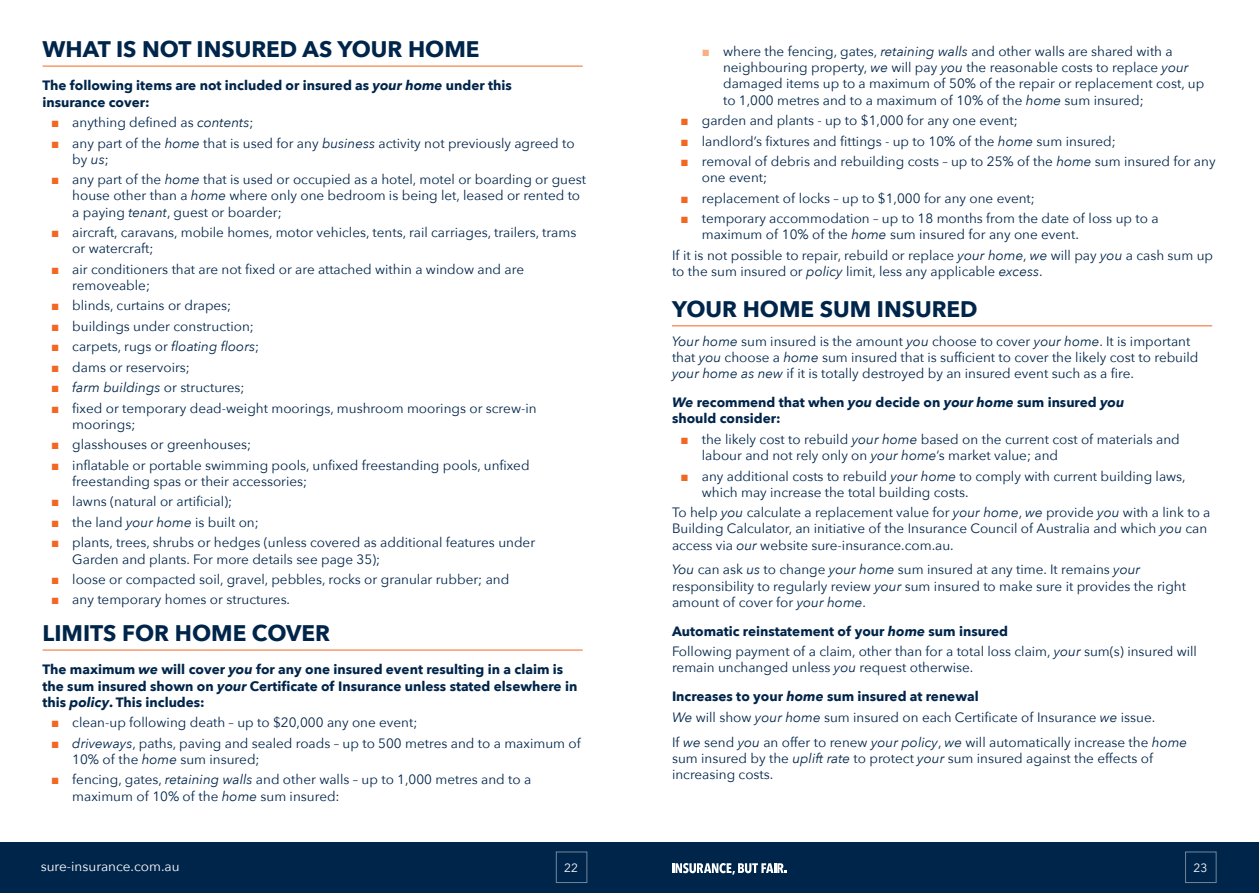
<style>
.page{position:relative;width:1259px;height:893px;background:#fff}
.page>*{position:absolute;margin:0;border:0;box-sizing:border-box;transform-origin:0 0}
.t1{font:700 22.5px "Avenir Next";color:#00254a}
.t2{font:13.5px/16.2px "Avenir Next";color:#00254a}
.t3{font:700 13.5px/16.2px "Avenir Next";color:#00254a}
.t4{font:italic 13.5px "Avenir Next";color:#00254a}
.t5{font:13.5px "Avenir Next";color:#fff}
.t6{font:12px "Avenir Next";color:#fff}
.s1{font-style:italic}
.s2{font-family:"Arial";color:#f26722}
.s3{font-family:"Arial";font-style:normal;color:#f26722}
.s4{font-style:normal}
.s5{font-family:"Arial";color:#faaf82}
.s6{font-weight:700}
.s7{font-weight:700;font-style:italic}
</style>
<div class="page">
<hr style="left:43px;top:66px;width:540px;height:1px;background:#f26722">
<hr style="left:43px;top:650px;width:540px;height:1px;background:#f26722">
<hr style="left:672px;top:325px;width:540px;height:1px;background:#f26722">
<div style="left:0;top:842px;width:629px;height:51px;background:#00254a"></div>
<div style="left:629px;top:842px;width:630px;height:51px;background:#00254a"></div>
<svg style="left:672px;top:863px;width:115px;height:12px"></svg>
<h1 class="t1" style="left:43px;top:30px;width:438px">WHAT IS NOT INSURED AS YOUR HOME</h1>
<p class="t3" style="left:43px;top:77px;width:471px">The following items are not included or insured as <span class="s1">your home</span> under this insurance cover:</p>
<p class="t2" style="left:51px;top:114px;width:204px"><span class="s2">■</span> anything defined as <span class="s1">contents</span>;</p>
<p class="t2" style="left:72px;top:134px;width:504px;text-indent:-21px"><span class="s2">■</span> any part of the <span class="s1">home</span> that is used for any <span class="s1">business</span> activity not previously agreed to by <span class="s1">us</span>;</p>
<p class="t2" style="left:72px;top:171px;width:515px;text-indent:-21px"><span class="s2">■</span> any part of the <span class="s1">home</span> that is used or occupied as a hotel, motel or boarding or guest house other than a <span class="s1">home</span> where only one bedroom is being let, leased or rented to a paying <span class="s1">tenant</span>, guest or boarder;</p>
<p class="t2" style="left:72px;top:224px;width:505px;text-indent:-21px"><span class="s2">■</span> aircraft, caravans, mobile homes, motor vehicles, tents, rail carriages, trailers, trams or watercraft;</p>
<p class="t2" style="left:72px;top:260px;width:453px;text-indent:-21px"><span class="s2">■</span> air conditioners that are not fixed or are attached within a window and are removeable;</p>
<p class="t2" style="left:51px;top:297px;width:182px"><span class="s2">■</span> blinds, curtains or drapes;</p>
<p class="t2" style="left:51px;top:317px;width:204px"><span class="s2">■</span> buildings under construction;</p>
<p class="t2" style="left:51px;top:338px;width:210px"><span class="s2">■</span> carpets, rugs or <span class="s1">floating floors</span>;</p>
<p class="t2" style="left:51px;top:358px;width:140px"><span class="s2">■</span> dams or reservoirs;</p>
<p class="t4" style="left:51px;top:376px;width:195px"><span class="s3">■</span> farm buildings <span class="s4">or structures;</span></p>
<p class="t2" style="left:72px;top:399px;width:466px;text-indent:-21px"><span class="s2">■</span> fixed or temporary dead-weight moorings, mushroom moorings or screw-in moorings;</p>
<p class="t2" style="left:51px;top:436px;width:202px"><span class="s2">■</span> glasshouses or greenhouses;</p>
<p class="t2" style="left:72px;top:456px;width:459px;text-indent:-21px"><span class="s2">■</span> inflatable or portable swimming pools, unfixed freestanding pools, unfixed freestanding spas or their accessories;</p>
<p class="t2" style="left:51px;top:493px;width:183px"><span class="s2">■</span> lawns (natural or artificial);</p>
<p class="t2" style="left:51px;top:513px;width:209px"><span class="s2">■</span> the land <span class="s1">your home</span> is built on;</p>
<p class="t2" style="left:72px;top:534px;width:464px;text-indent:-21px"><span class="s2">■</span> plants, trees, shrubs or hedges (unless covered as additional features under<br>Garden and plants. For more details see page 35);</p>
<p class="t2" style="left:51px;top:571px;width:460px"><span class="s2">■</span> loose or compacted soil, gravel, pebbles, rocks or granular rubber; and</p>
<p class="t2" style="left:51px;top:591px;width:241px"><span class="s2">■</span> any temporary homes or structures.</p>
<h1 class="t1" style="left:43px;top:614px;width:289px">LIMITS FOR HOME COVER</h1>
<p class="t3" style="left:43px;top:661px;width:536px">The maximum <span class="s1">we</span> will cover <span class="s1">you</span> for any one insured event resulting in a claim is the sum insured shown on <span class="s1">your</span> Certificate of Insurance unless stated elsewhere in this <span class="s1">policy</span>. This includes:</p>
<p class="t2" style="left:51px;top:714px;width:368px"><span class="s2">■</span> clean-up following death – up to $20,000 any one event;</p>
<p class="t2" style="left:72px;top:734px;width:510px;text-indent:-21px"><span class="s2">■</span> <span class="s1">driveways</span>, paths, paving and sealed roads – up to 500 metres and to a maximum of<br>10% of the <span class="s1">home</span> sum insured;</p>
<p class="t2" style="left:72px;top:771px;width:460px;text-indent:-21px"><span class="s2">■</span> fencing, gates, <span class="s1">retaining walls</span> and other walls – up to 1,000 metres and to a maximum of 10% of the <span class="s1">home</span> sum insured:</p>
<p class="t2" style="left:723px;top:43px;width:483px;text-indent:-21px"><span class="s5">■</span> where the fencing, gates, <span class="s1">retaining walls</span> and other walls are shared with a neighbouring property, <span class="s1">we</span> will pay <span class="s1">you</span> the reasonable costs to replace <span class="s1">your </span>damaged items up to a maximum of 50% of the repair or replacement cost, up to 1,000 metres and to a maximum of 10% of the <span class="s1">home</span> sum insured;</p>
<p class="t2" style="left:680px;top:112px;width:339px"><span class="s2">■</span> garden and plants - up to $1,000 for any one event;</p>
<p class="t2" style="left:680px;top:132px;width:437px"><span class="s2">■</span> landlord’s fixtures and fittings - up to 10% of the <span class="s1">home</span> sum insured;</p>
<p class="t2" style="left:702px;top:153px;width:515px;text-indent:-21px"><span class="s2">■</span> removal of debris and rebuilding costs – up to 25% of the <span class="s1">home</span> sum insured for any one event;</p>
<p class="t2" style="left:680px;top:189px;width:356px"><span class="s2">■</span> replacement of locks – up to $1,000 for any one event;</p>
<p class="t2" style="left:702px;top:210px;width:458px;text-indent:-21px"><span class="s2">■</span> temporary accommodation – up to 18 months from the date of loss up to a maximum of 10% of the <span class="s1">home</span> sum insured for any one event.</p>
<p class="t2" style="left:672px;top:246px;width:542px">If it is not possible to repair, rebuild or replace <span class="s1">your home</span>, <span class="s1">we</span> will pay <span class="s1">you</span> a cash sum up to the sum insured or <span class="s1">policy</span> limit, less any applicable <span class="s1">excess</span>.</p>
<h1 class="t1" style="left:672px;top:290px;width:307px">YOUR HOME SUM INSURED</h1>
<p class="t2" style="left:672px;top:333px;width:528px"><span class="s1">Your home</span> sum insured is the amount <span class="s1">you</span> choose to cover <span class="s1">your home</span>. It is important that <span class="s1">you</span> choose a <span class="s1">home</span> sum insured that is sufficient to cover the likely cost to rebuild <span class="s1">your home as new</span> if it is totally destroyed by an insured event such as a fire.</p>
<p class="t3" style="left:672px;top:394px;width:454px"><span class="s1">We</span> recommend that when <span class="s1">you</span> decide on <span class="s1">your home</span> sum insured <span class="s1">you </span>should consider:</p>
<p class="t2" style="left:702px;top:431px;width:479px;text-indent:-21px"><span class="s2">■</span> the likely cost to rebuild <span class="s1">your home</span> based on the current cost of materials and labour and not rely only on <span class="s1">your home</span>’s market value; and</p>
<p class="t2" style="left:702px;top:467px;width:485px;text-indent:-21px"><span class="s2">■</span> any additional costs to rebuild <span class="s1">your home</span> to comply with current building laws, which may increase the total building costs.</p>
<p class="t2" style="left:672px;top:504px;width:540px">To help <span class="s1">you</span> calculate a replacement value for <span class="s1">your home</span>, <span class="s1">we</span> provide <span class="s1">you</span> with a link to a<br>Building Calculator, an initiative of the Insurance Council of Australia and which <span class="s1">you</span> can access via <span class="s1">our</span> website sure-insurance.com.au.</p>
<p class="t2" style="left:672px;top:561px;width:515px"><span class="s1">You</span> can ask <span class="s1">us</span> to change <span class="s1">your home</span> sum insured at any time. It remains <span class="s1">your </span>responsibility to regularly review <span class="s1">your</span> sum insured to make sure it provides the right amount of cover for <span class="s1">your home</span>.</p>
<p class="t2" style="left:672px;top:620px;width:526px;line-height:20.4px"><span class="s6">Automatic reinstatement of your</span> <span class="s7">home</span> <span class="s6">sum insured<br></span>Following payment of a claim, other than for a total loss claim, <span class="s1">your</span> sum(s) insured will</p>
<p class="t2" style="left:672px;top:653px;width:308px;line-height:29px">remain unchanged unless <span class="s1">you</span> request otherwise.<br><span class="s6">Increases to your</span> <span class="s7">home</span> <span class="s6">sum insured at renewal</span></p>
<p class="t2" style="left:672px;top:704px;width:516px;line-height:24.8px"><span class="s1">We</span> will show <span class="s1">your home</span> sum insured on each Certificate of Insurance <span class="s1">we</span> issue.<br>If <span class="s1">we</span> send <span class="s1">you</span> an offer to renew <span class="s1">your policy</span>, <span class="s1">we</span> will automatically increase the <span class="s1">home</span></p>
<p class="t2" style="left:672px;top:749px;width:483px">sum insured by the <span class="s1">uplift rate</span> to protect <span class="s1">your</span> sum insured against the effects of increasing costs.</p>
<p class="t5" style="left:41px;top:854px;width:140px">sure-insurance.com.au</p>
<p class="t6" style="left:564px;top:857px;width:15px">22</p>
<p class="t6" style="left:1193px;top:857px;width:15px">23</p>
</div>
